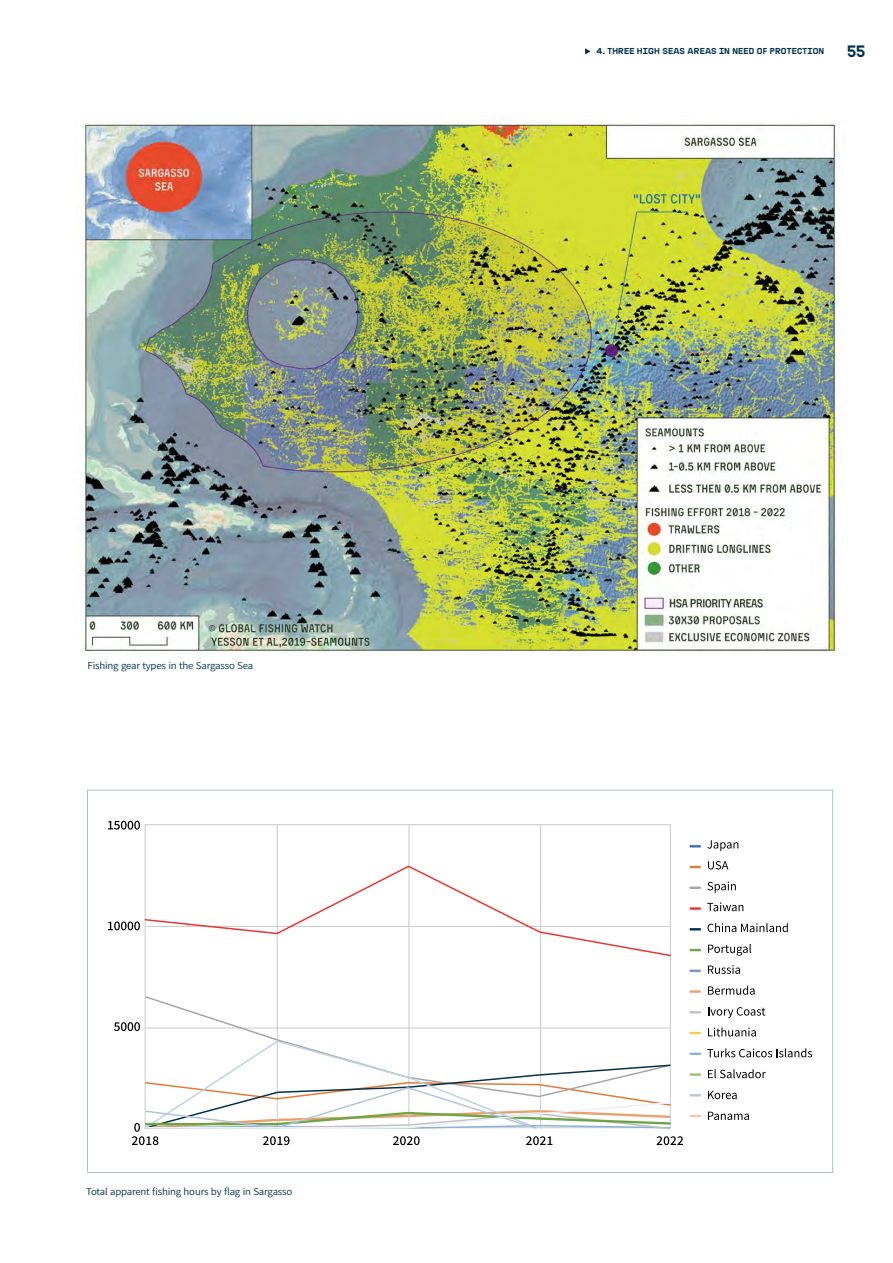
<style>
.page{position:relative;width:893px;height:1263px;background:#fff}
.page>*{position:absolute;margin:0;border:0;box-sizing:border-box;transform-origin:0 0}
.t1{font:16.5px "Sanctuary";color:#00314e}
.t2{font:600 9.3px "Noto Sans CJ Kkr";letter-spacing:-.02em;color:#00314e;scale:1.04 1}
.t3{font:8.7px "Sanctuary";letter-spacing:.02em;color:#00314e;scale:1.04 1}
</style>
<div class="page">
<svg style="left:585px;top:48px;width:6px;height:6px"></svg>
<svg style="left:707px;top:840px;width:31px;height:11px"></svg>
<svg style="left:708px;top:861px;width:20px;height:8px"></svg>
<svg style="left:707px;top:881px;width:29px;height:12px"></svg>
<svg style="left:707px;top:902px;width:36px;height:9px"></svg>
<svg style="left:707px;top:923px;width:81px;height:9px"></svg>
<svg style="left:708px;top:944px;width:43px;height:12px"></svg>
<svg style="left:708px;top:965px;width:32px;height:9px"></svg>
<svg style="left:708px;top:986px;width:47px;height:9px"></svg>
<svg style="left:708px;top:1007px;width:57px;height:11px"></svg>
<svg style="left:708px;top:1027px;width:48px;height:9px"></svg>
<svg style="left:707px;top:1048px;width:105px;height:9px"></svg>
<svg style="left:708px;top:1069px;width:58px;height:9px"></svg>
<svg style="left:708px;top:1091px;width:29px;height:8px"></svg>
<svg style="left:708px;top:1112px;width:41px;height:8px"></svg>
<svg style="left:690px;top:845px;width:11px;height:2px"></svg>
<svg style="left:690px;top:866px;width:11px;height:2px"></svg>
<svg style="left:690px;top:887px;width:11px;height:2px"></svg>
<svg style="left:690px;top:907px;width:11px;height:3px"></svg>
<svg style="left:690px;top:928px;width:11px;height:2px"></svg>
<svg style="left:690px;top:949px;width:11px;height:2px"></svg>
<svg style="left:690px;top:970px;width:11px;height:2px"></svg>
<svg style="left:690px;top:990px;width:11px;height:3px"></svg>
<svg style="left:690px;top:1011px;width:11px;height:2px"></svg>
<svg style="left:690px;top:1032px;width:11px;height:2px"></svg>
<svg style="left:690px;top:1053px;width:11px;height:2px"></svg>
<svg style="left:690px;top:1073px;width:11px;height:3px"></svg>
<svg style="left:690px;top:1094px;width:11px;height:2px"></svg>
<svg style="left:690px;top:1115px;width:11px;height:2px"></svg>
<hr style="left:277px;top:825px;width:1px;height:304px;background:#c9caca">
<hr style="left:409px;top:825px;width:1px;height:304px;background:#c9caca">
<hr style="left:540px;top:825px;width:1px;height:304px;background:#c9caca">
<svg style="left:108px;top:821px;width:32px;height:9px"></svg>
<svg style="left:108px;top:921px;width:32px;height:9px"></svg>
<svg style="left:114px;top:1022px;width:26px;height:9px"></svg>
<svg style="left:144px;top:995px;width:527px;height:45px"></svg>
<svg style="left:144px;top:865px;width:527px;height:92px"></svg>
<svg style="left:132px;top:1040px;width:551px;height:105px"></svg>
<img style="left:79px;top:122px;width:758px;height:531px">
<p class="t2" style="left:88px;top:660px;width:161px">Fishing gear types in the Sargasso Sea</p>
<p class="t2" style="left:86px;top:1187px;width:200px">Total apparent fishing hours by flag in Sargasso</p>
<p class="t3" style="left:597px;top:46px;width:220px">4. THREE HIGH SEAS AREAS IN NEED OF PROTECTION</p>
<h1 class="t1" style="left:847px;top:41px;width:20px">55</h1>
</div>
